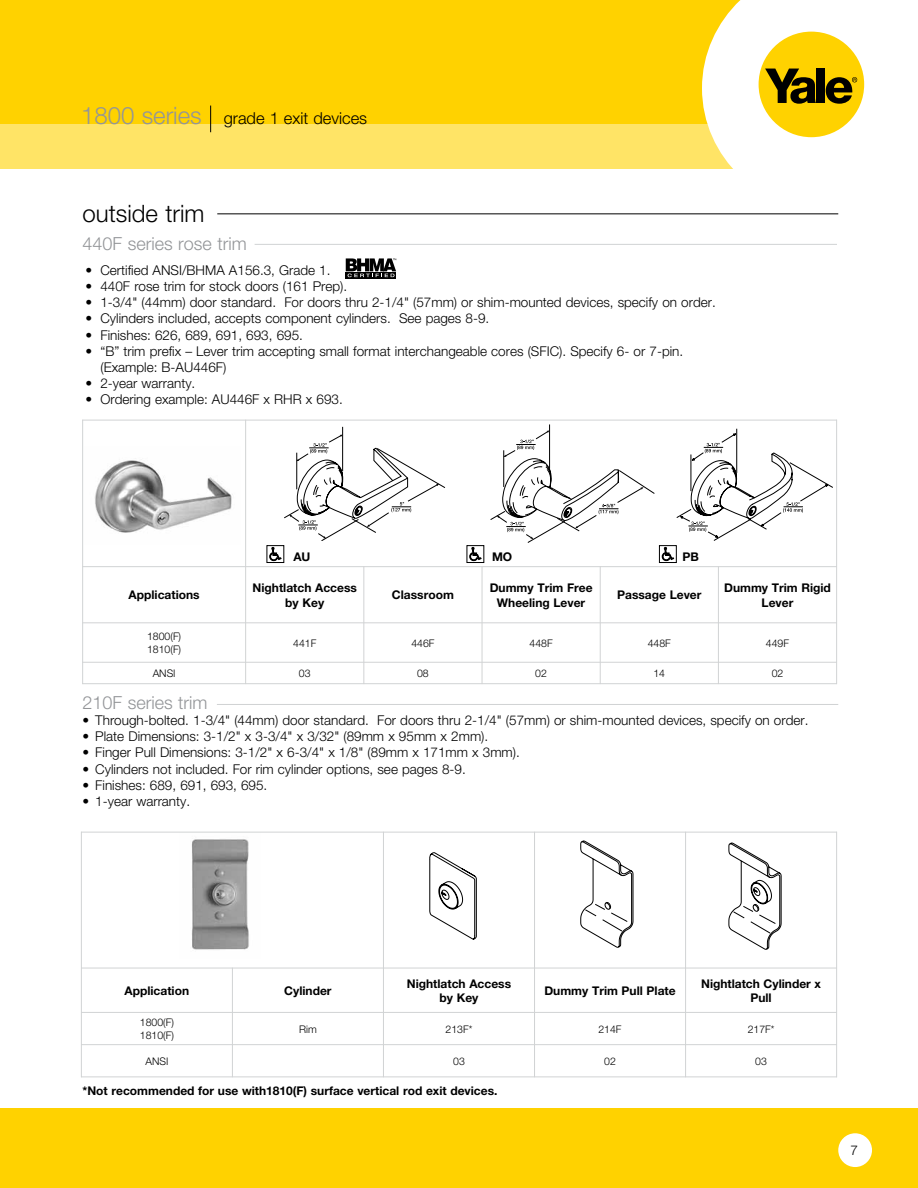
<style>
.page{position:relative;width:918px;height:1188px;background:#fff}
.page>*{position:absolute;margin:0;border:0;box-sizing:border-box;transform-origin:0 0}
.t1{font:300 24px "Helvetica Neue";color:#000}
.t2{font:300 18px "Helvetica Neue";color:#939598}
.t3{font:300 16.5px "Helvetica Neue";color:#000}
.t4{font:300 13.5px/16.2px "Helvetica Neue";color:#000}
.t5{font:700 12px/14.4px "Helvetica Neue";color:#000;text-align:center}
.t6{font:300 10.5px/12.6px "Helvetica Neue";color:#000}
.s1{font-size:24px;color:#939598}
</style>
<div class="page">
<div style="left:0;top:0;width:838px;height:132px;background:#ffd200"></div>
<div style="left:0;top:125px;width:806px;height:44px;background:#ffe466"></div>
<svg style="left:702px;top:0;width:163px;height:169px;fill:#fff"></svg>
<div style="left:759px;top:32px;width:105px;height:105px;background:#ffd200;border-radius:50%"></div>
<svg style="left:765px;top:69px;width:51px;height:35px"></svg>
<div style="left:817px;top:69px;width:8px;height:34px;background:#000"></div>
<svg style="left:826px;top:77px;width:31px;height:27px"></svg>
<div style="left:0;top:1109px;width:918px;height:79px;background:#ffd200"></div>
<div style="left:838px;top:1133px;width:34px;height:34px;background:#fff;border-radius:50%"></div>
<svg style="left:210px;top:106px;width:1px;height:26px"></svg>
<img style="left:95px;top:460px;width:138px;height:73px">
<hr style="left:82px;top:420px;width:1px;height:264px;background:#d1d3d4">
<hr style="left:245px;top:420px;width:1px;height:264px;background:#d1d3d4">
<hr style="left:363px;top:566px;width:1px;height:118px;background:#d1d3d4">
<hr style="left:482px;top:566px;width:1px;height:118px;background:#d1d3d4">
<hr style="left:600px;top:566px;width:1px;height:118px;background:#d1d3d4">
<hr style="left:718px;top:566px;width:1px;height:118px;background:#d1d3d4">
<hr style="left:836px;top:420px;width:1px;height:264px;background:#d1d3d4">
<hr style="left:82px;top:420px;width:755px;height:1px;background:#d1d3d4">
<hr style="left:82px;top:566px;width:755px;height:1px;background:#d1d3d4">
<hr style="left:82px;top:622px;width:755px;height:1px;background:#d1d3d4">
<hr style="left:82px;top:662px;width:755px;height:1px;background:#d1d3d4">
<hr style="left:82px;top:683px;width:755px;height:1px;background:#d1d3d4">
<svg style="left:346px;top:277px;width:50px;height:1px"></svg>
<svg style="left:346px;top:258px;width:50px;height:19px"></svg>
<hr style="left:255px;top:244px;width:582px;height:1px;background:#d1d3d4">
<img style="left:192px;top:839px;width:57px;height:111px">
<svg style="left:430px;top:852px;width:47px;height:87px"></svg>
<svg style="left:581px;top:841px;width:52px;height:107px"></svg>
<svg style="left:729px;top:843px;width:52px;height:107px"></svg>
<hr style="left:81px;top:832px;width:1px;height:245px;background:#d1d3d4">
<hr style="left:232px;top:968px;width:1px;height:109px;background:#d1d3d4">
<hr style="left:383px;top:832px;width:1px;height:245px;background:#d1d3d4">
<hr style="left:534px;top:832px;width:1px;height:245px;background:#d1d3d4">
<hr style="left:685px;top:832px;width:1px;height:245px;background:#d1d3d4">
<hr style="left:836px;top:832px;width:1px;height:245px;background:#d1d3d4">
<hr style="left:81px;top:832px;width:756px;height:1px;background:#d1d3d4">
<hr style="left:81px;top:968px;width:756px;height:1px;background:#d1d3d4">
<hr style="left:81px;top:1012px;width:756px;height:1px;background:#d1d3d4">
<hr style="left:81px;top:1044px;width:756px;height:1px;background:#d1d3d4">
<hr style="left:81px;top:1077px;width:756px;height:1px;background:#d1d3d4">
<hr style="left:217px;top:213px;width:621px;height:1px;background:#000">
<hr style="left:217px;top:704px;width:621px;height:1px;background:#d1d3d4">
<hr style="left:342px;top:427px;width:1px;height:44px;background:#000">
<svg style="left:284px;top:435px;width:161px;height:106px"></svg>
<svg style="left:677px;top:429px;width:156px;height:112px"></svg>
<hr style="left:549px;top:424px;width:1px;height:45px;background:#000">
<svg style="left:491px;top:430px;width:163px;height:113px"></svg>
<svg style="left:270px;top:547px;width:11px;height:14px"></svg>
<div style="left:267px;top:545px;width:17px;height:18px;border:1px solid #000"></div>
<svg style="left:470px;top:547px;width:11px;height:14px"></svg>
<div style="left:467px;top:545px;width:17px;height:18px;border:1px solid #000"></div>
<svg style="left:662px;top:547px;width:12px;height:14px"></svg>
<div style="left:659px;top:545px;width:18px;height:18px;border:1px solid #000"></div>
<p class="t3" style="left:81px;top:109px;width:288px"><span class="s1">1800 series</span> grade 1 exit devices</p>
<h1 class="t1" style="left:82px;top:199px;width:123px">outside trim</h1>
<h2 class="t2" style="left:82px;top:232px;width:166px">440F series rose trim</h2>
<p class="t4" style="left:85px;top:262px;width:247px">• Certified ANSI/BHMA A156.3, Grade 1.</p>
<p class="t4" style="left:85px;top:278px;width:263px">• 440F rose trim for stock doors (161 Prep).</p>
<p class="t4" style="left:85px;top:294px;width:632px">• 1-3/4" (44mm) door standard. For doors thru 2-1/4" (57mm) or shim-mounted devices, specify on order.</p>
<p class="t4" style="left:85px;top:310px;width:405px">• Cylinders included, accepts component cylinders. See pages 8-9.</p>
<p class="t4" style="left:85px;top:326px;width:219px">• Finishes: 626, 689, 691, 693, 695.</p>
<p class="t4" style="left:100px;top:343px;width:584px;text-indent:-15px">• “B” trim prefix – Lever trim accepting small format interchangeable cores (SFIC). Specify 6- or 7-pin. (Example: B-AU446F)</p>
<p class="t4" style="left:85px;top:375px;width:111px">• 2-year warranty.</p>
<p class="t4" style="left:85px;top:391px;width:259px">• Ordering example: AU446F x RHR x 693.</p>
<p class="t5" style="left:293px;top:549px;width:19px">AU</p>
<p class="t5" style="left:492px;top:549px;width:22px">MO</p>
<p class="t5" style="left:682px;top:549px;width:18px">PB</p>
<p class="t5" style="left:129px;top:588px;width:73px">Applications</p>
<p class="t5" style="left:253px;top:580px;width:106px">Nightlatch Access by Key</p>
<p class="t5" style="left:392px;top:588px;width:63px">Classroom</p>
<p class="t5" style="left:490px;top:580px;width:104px">Dummy Trim Free<br>Wheeling Lever</p>
<p class="t5" style="left:617px;top:588px;width:86px">Passage Lever</p>
<p class="t5" style="left:724px;top:580px;width:108px">Dummy Trim Rigid<br>Lever</p>
<p class="t6" style="left:147px;top:630px;width:36px">1800(F)<br>1810(F)</p>
<p class="t6" style="left:293px;top:636px;width:25px">441F</p>
<p class="t6" style="left:411px;top:636px;width:25px">446F</p>
<p class="t6" style="left:530px;top:636px;width:25px">448F</p>
<p class="t6" style="left:648px;top:636px;width:25px">448F</p>
<p class="t6" style="left:766px;top:636px;width:25px">449F</p>
<p class="t6" style="left:153px;top:667px;width:24px">ANSI</p>
<p class="t6" style="left:299px;top:667px;width:13px">03</p>
<p class="t6" style="left:417px;top:667px;width:13px">08</p>
<p class="t6" style="left:535px;top:667px;width:13px">02</p>
<p class="t6" style="left:653px;top:667px;width:13px">14</p>
<p class="t6" style="left:772px;top:667px;width:13px">02</p>
<h2 class="t2" style="left:82px;top:691px;width:127px">210F series trim</h2>
<p class="t4" style="left:82px;top:712px;width:728px">• Through-bolted. 1-3/4" (44mm) door standard. For doors thru 2-1/4" (57mm) or shim-mounted devices, specify on order.</p>
<p class="t4" style="left:82px;top:728px;width:407px">• Plate Dimensions: 3-1/2" x 3-3/4" x 3/32" (89mm x 95mm x 2mm).</p>
<p class="t4" style="left:82px;top:744px;width:439px">• Finger Pull Dimensions: 3-1/2" x 6-3/4" x 1/8" (89mm x 171mm x 3mm).</p>
<p class="t4" style="left:82px;top:760px;width:385px">• Cylinders not included. For rim cylinder options, see pages 8-9.</p>
<p class="t4" style="left:82px;top:777px;width:186px">• Finishes: 689, 691, 693, 695.</p>
<p class="t4" style="left:82px;top:793px;width:109px">• 1-year warranty.</p>
<p class="t5" style="left:125px;top:983px;width:66px">Application</p>
<p class="t5" style="left:284px;top:983px;width:49px">Cylinder</p>
<p class="t5" style="left:407px;top:976px;width:106px">Nightlatch Access by Key</p>
<p class="t5" style="left:544px;top:983px;width:133px">Dummy Trim Pull Plate</p>
<p class="t5" style="left:701px;top:976px;width:121px">Nightlatch Cylinder x<br>Pull</p>
<p class="t6" style="left:140px;top:1016px;width:36px">1800(F)<br>1810(F)</p>
<p class="t6" style="left:299px;top:1022px;width:19px">Rim</p>
<p class="t6" style="left:446px;top:1022px;width:28px">213F*</p>
<p class="t6" style="left:598px;top:1022px;width:25px">214F</p>
<p class="t6" style="left:748px;top:1022px;width:28px">217F*</p>
<p class="t6" style="left:145px;top:1055px;width:24px">ANSI</p>
<p class="t6" style="left:453px;top:1055px;width:13px">03</p>
<p class="t6" style="left:604px;top:1055px;width:13px">02</p>
<p class="t6" style="left:755px;top:1055px;width:13px">03</p>
<p class="t5" style="left:82px;top:1084px;width:416px">*Not recommended for use with1810(F) surface vertical rod exit devices.</p>
<p class="t4" style="left:851px;top:1142px;width:9px">7</p>
</div>
